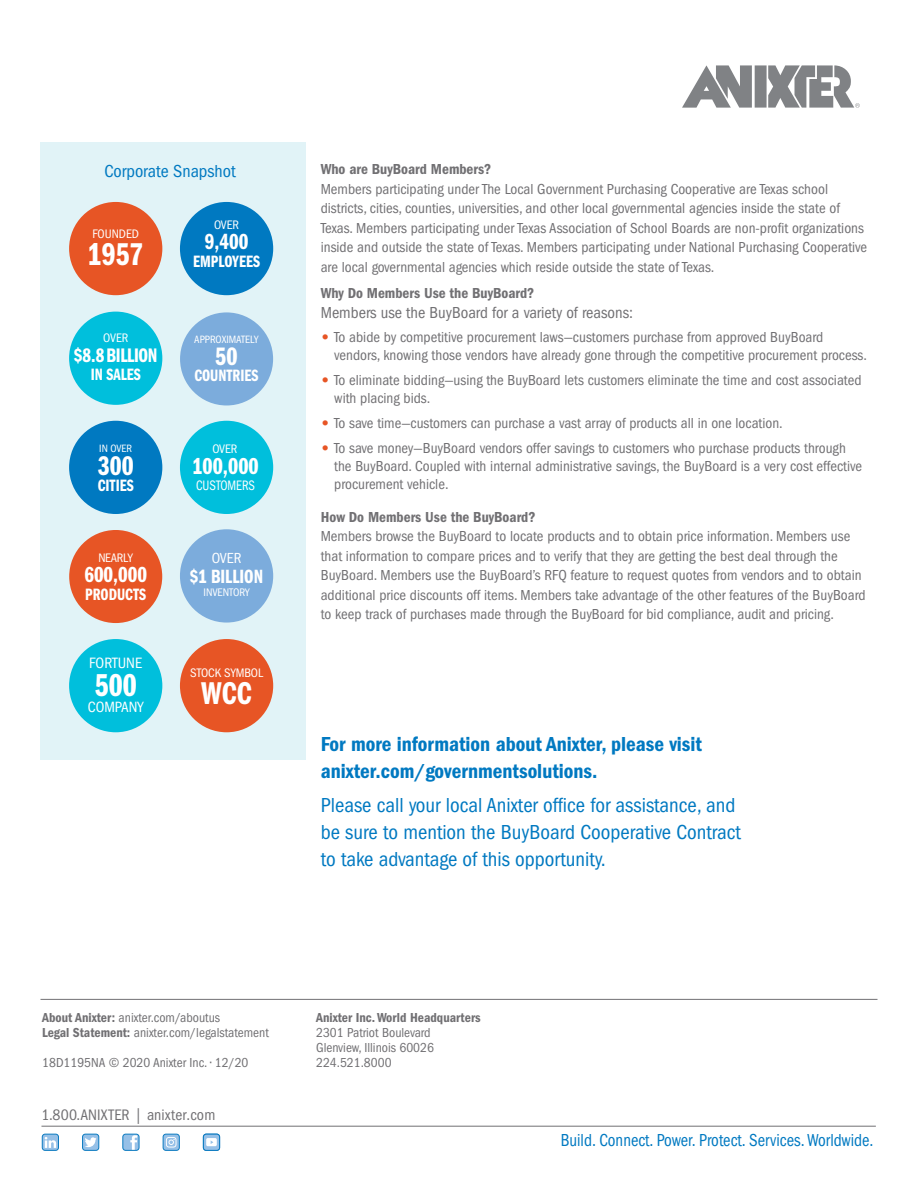
<style>
.page{position:relative;width:918px;height:1188px;background:#fff}
.page>*{position:absolute;margin:0;border:0;box-sizing:border-box;transform-origin:0 0}
.t1{font:32.7px "ITC Franklin Gothic Std Dm Cp";color:#fff}
.t2{font:27.9px "ITC Franklin Gothic Std Dm Cp";color:#fff}
.t3{font:26.1px "ITC Franklin Gothic Std Dm Cp";color:#fff}
.t4{font:23.85px "ITC Franklin Gothic Std Dm Cp";color:#fff}
.t5{font:22.5px "ITC Franklin Gothic Std Dm Cp";color:#fff}
.t6{font:condensed 21px/27px "ITC Franklin Gothic Std";color:#0079c1}
.t7{font:21px/27px "ITC Franklin Gothic Std Dm Cd";color:#0079c1}
.t8{font:20.25px "ITC Franklin Gothic Std Dm Cp";letter-spacing:-.02em;color:#fff}
.t9{font:19.8px "ITC Franklin Gothic Std Dm Cp";color:#fff}
.t10{font:condensed 18px "ITC Franklin Gothic Std";color:#0079c1;scale:.93 1}
.t11{font:condensed 18px "ITC Franklin Gothic Std";color:#0079c1}
.t12{font:17.1px "ITC Franklin Gothic Std Dm Cp";color:#fff}
.t13{font:condensed 16.5px "ITC Franklin Gothic Std";color:#717073}
.t14{font:condensed 15.75px "ITC Franklin Gothic Std";letter-spacing:.01em;color:#717073}
.t15{font:condensed 15.45px "ITC Franklin Gothic Std";color:#fff}
.t16{font:condensed 15.15px "ITC Franklin Gothic Std";color:#fff}
.t17{font:condensed 15px/19.5px "ITC Franklin Gothic Std";color:#717073}
.t18{font:15px "ITC Franklin Gothic Std Dm Cd";color:#717073}
.t19{font:condensed 14.1px "ITC Franklin Gothic Std";color:#fff;scale:.9 1}
.t20{font:condensed 13.5px/15px "ITC Franklin Gothic Std";color:#717073}
.t21{font:13.5px "ITC Franklin Gothic Std Dm Cd";color:#717073}
.t22{font:condensed 12.75px "ITC Franklin Gothic Std";color:#fff}
.t23{font:condensed 11.4px "ITC Franklin Gothic Std";color:#fff}
.t24{font:condensed 10.95px "ITC Franklin Gothic Std";color:#fff}
.s1{font-family:"ITC Franklin Gothic Std Hvy";font-stretch:normal;color:#e75525}
.s2{font-family:"ITC Franklin Gothic Std Dm Cd";font-stretch:normal}
</style>
<div class="page">
<hr style="left:40px;top:999px;width:838px;height:1px;background:#717073">
<div style="left:755px;top:65px;width:12px;height:43px;background:#808285"></div>
<svg style="left:682px;top:65px;width:70px;height:43px"></svg>
<svg style="left:768px;top:65px;width:92px;height:43px"></svg>
<hr style="left:41px;top:1126px;width:835px;height:1px;background:#717073">
<div style="left:123px;top:1134px;width:16px;height:16px;background:#96c0e7;border-radius:3px"></div>
<svg style="left:130px;top:1136px;width:7px;height:13px"></svg>
<div style="left:123px;top:1134px;width:16px;height:17px;border:1px solid #0b7ac0;border-radius:3px"></div>
<div style="left:203px;top:1134px;width:17px;height:16px;background:#96c0e7;border-radius:3px"></div>
<div style="left:203px;top:1134px;width:17px;height:17px;border:1px solid #0b7ac0;border-radius:3px"></div>
<svg style="left:206px;top:1138px;width:11px;height:8px"></svg>
<svg style="left:42px;top:1134px;width:16px;height:16px"></svg>
<div style="left:42px;top:1134px;width:17px;height:17px;border:1px solid #0b7ac0;border-radius:3px"></div>
<svg style="left:45px;top:1137px;width:11px;height:11px"></svg>
<div style="left:83px;top:1134px;width:16px;height:16px;background:#96c0e7;border-radius:3px"></div>
<div style="left:82px;top:1134px;width:17px;height:17px;border:1px solid #0b7ac0;border-radius:3px"></div>
<svg style="left:85px;top:1137px;width:12px;height:10px"></svg>
<div style="left:163px;top:1134px;width:16px;height:16px;background:#96c0e7;border-radius:3px"></div>
<div style="left:163px;top:1134px;width:16px;height:17px;border:1px solid #0b7ac0;border-radius:3px"></div>
<svg style="left:166px;top:1137px;width:11px;height:11px"></svg>
<div style="left:41px;top:142px;width:265px;height:618px;background:#e1f3f7"></div>
<div style="left:180px;top:639px;width:93px;height:93px;background:#e75525;border-radius:50%"></div>
<div style="left:69px;top:639px;width:93px;height:93px;background:#00bfdc;border-radius:50%"></div>
<div style="left:69px;top:530px;width:93px;height:93px;background:#e75525;border-radius:50%"></div>
<div style="left:180px;top:529px;width:93px;height:94px;background:#7cacdc;border-radius:50%"></div>
<div style="left:180px;top:421px;width:93px;height:93px;background:#00bfdc;border-radius:50%"></div>
<div style="left:69px;top:421px;width:93px;height:93px;background:#0079c1;border-radius:50%"></div>
<div style="left:180px;top:312px;width:93px;height:93px;background:#7cacdc;border-radius:50%"></div>
<div style="left:69px;top:312px;width:93px;height:93px;background:#00bfdc;border-radius:50%"></div>
<div style="left:69px;top:202px;width:93px;height:93px;background:#e75525;border-radius:50%"></div>
<div style="left:180px;top:202px;width:93px;height:93px;background:#0079c1;border-radius:50%"></div>
<p class="t11" style="left:104px;top:161px;width:133px">Corporate Snapshot</p>
<p class="t22" style="left:92px;top:226px;width:48px">FOUNDED</p>
<h1 class="t1" style="left:88px;top:236px;width:57px">1957</h1>
<p class="t22" style="left:103px;top:331px;width:27px">OVER</p>
<h3 class="t8" style="left:74px;top:345px;width:85px">$8.8 BILLION</h3>
<p class="t12" style="left:91px;top:365px;width:52px">IN SALES</p>
<p class="t24" style="left:99px;top:443px;width:34px">IN OVER</p>
<h2 class="t2" style="left:98px;top:450px;width:37px">300</h2>
<p class="t12" style="left:98px;top:475px;width:38px">CITIES</p>
<p class="t22" style="left:98px;top:550px;width:36px">NEARLY</p>
<h3 class="t5" style="left:84px;top:562px;width:64px">600,000</h3>
<p class="t12" style="left:85px;top:585px;width:62px">PRODUCTS</p>
<p class="t15" style="left:89px;top:654px;width:54px">FORTUNE</p>
<h1 class="t1" style="left:95px;top:667px;width:43px">500</h1>
<p class="t15" style="left:88px;top:698px;width:57px">COMPANY</p>
<p class="t22" style="left:214px;top:218px;width:27px">OVER</p>
<h3 class="t5" style="left:205px;top:230px;width:45px">9,400</h3>
<p class="t12" style="left:193px;top:252px;width:68px">EMPLOYEES</p>
<p class="t24" style="left:194px;top:333px;width:66px">APPROXIMATELY</p>
<h3 class="t3" style="left:215px;top:342px;width:24px">50</h3>
<p class="t12" style="left:194px;top:366px;width:66px">COUNTRIES</p>
<p class="t22" style="left:212px;top:441px;width:27px">OVER</p>
<h3 class="t4" style="left:192px;top:452px;width:68px">100,000</h3>
<p class="t19" style="left:196px;top:477px;width:67px">CUSTOMERS</p>
<p class="t16" style="left:212px;top:549px;width:31px">OVER</p>
<h3 class="t9" style="left:190px;top:565px;width:75px">$1 BILLION</h3>
<p class="t23" style="left:203px;top:586px;width:48px">INVENTORY</p>
<p class="t22" style="left:190px;top:666px;width:74px">STOCK SYMBOL</p>
<h1 class="t1" style="left:201px;top:675px;width:52px">WCC</h1>
<p class="t18" style="left:321px;top:161px;width:172px">Who are BuyBoard Members?</p>
<p class="t17" style="left:321px;top:179px;width:548px">Members participating under The Local Government Purchasing Cooperative are Texas school districts, cities, counties, universities, and other local governmental agencies inside the state of Texas. Members participating under Texas Association of School Boards are non-profit organizations inside and outside the state of Texas. Members participating under National Purchasing Cooperative are local governmental agencies which reside outside the state of Texas.</p>
<p class="t18" style="left:321px;top:285px;width:215px">Why Do Members Use the BuyBoard?</p>
<p class="t13" style="left:321px;top:303px;width:314px">Members use the BuyBoard for a variety of reasons:</p>
<p class="t17" style="left:334px;top:329px;width:534px;line-height:18px;text-indent:-14px"><span class="s1">•</span> To abide by competitive procurement laws—customers purchase from approved BuyBoard vendors, knowing those vendors have already gone through the competitive procurement process.</p>
<p class="t17" style="left:334px;top:371px;width:529px;line-height:18px;text-indent:-14px"><span class="s1">•</span> To eliminate bidding—using the BuyBoard lets customers eliminate the time and cost associated with placing bids.</p>
<p class="t17" style="left:321px;top:413px;width:464px"><span class="s1">•</span> To save time—customers can purchase a vast array of products all in one location.</p>
<p class="t17" style="left:334px;top:439px;width:529px;line-height:18px;text-indent:-14px"><span class="s1">•</span> To save money—BuyBoard vendors offer savings to customers who purchase products through the BuyBoard. Coupled with internal administrative savings, the BuyBoard is a very cost effective procurement vehicle.</p>
<p class="t18" style="left:321px;top:508px;width:216px">How Do Members Use the BuyBoard?</p>
<p class="t17" style="left:321px;top:527px;width:546px">Members browse the BuyBoard to locate products and to obtain price information. Members use that information to compare prices and to verify that they are getting the best deal through the BuyBoard. Members use the BuyBoard’s RFQ feature to request quotes from vendors and to obtain additional price discounts off items. Members take advantage of the other features of the BuyBoard to keep track of purchases made through the BuyBoard for bid compliance, audit and pricing.</p>
<h3 class="t7" style="left:321px;top:731px;width:383px">For more information about Anixter, please visit anixter.com/governmentsolutions.</h3>
<h3 class="t6" style="left:321px;top:791px;width:422px">Please call your local Anixter office for assistance, and be sure to mention the BuyBoard Cooperative Contract to take advantage of this opportunity.</h3>
<p class="t20" style="left:42px;top:1010px;width:228px"><span class="s2">About Anixter:</span> anixter.com/aboutus<br><span class="s2">Legal Statement:</span> anixter.com/legalstatement</p>
<p class="t20" style="left:42px;top:1055px;width:208px">18D1195NA © 2020 Anixter Inc. • 12/20</p>
<p class="t14" style="left:41px;top:1106px;width:175px">1.800.ANIXTER | anixter.com</p>
<p class="t21" style="left:316px;top:1010px;width:166px">Anixter Inc. World Headquarters</p>
<p class="t20" style="left:316px;top:1025px;width:119px">2301 Patriot Boulevard<br>Glenview, Illinois 60026<br>224.521.8000</p>
<p class="t10" style="left:561px;top:1130px;width:338px">Build. Connect. Power. Protect. Services. Worldwide.</p>
</div>
